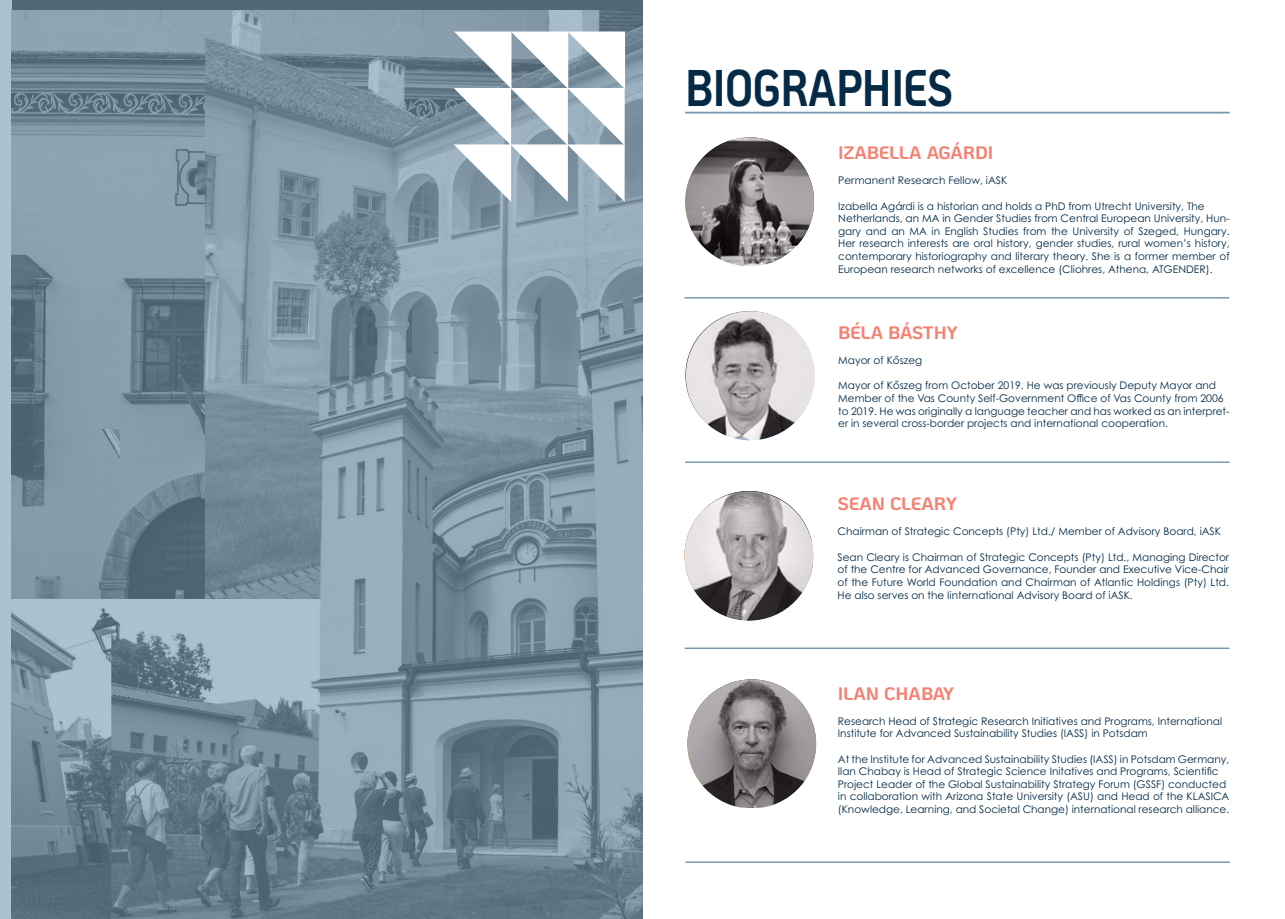
<style>
.page{position:relative;width:1285px;height:919px;background:#fff}
.page>*{position:absolute;margin:0;border:0;box-sizing:border-box;transform-origin:0 0}
.t1{font:700 51.45px "Ko Ho";letter-spacing:-.01em;color:#042a46;scale:.8 1}
.t2{font:700 18px "Ko Ho";color:#f48172}
.t3{font:10.5px/12.6px "Century Gothic Pro";color:#042a46}
</style>
<div class="page">
<svg style="left:0;top:0;width:642px;height:918px;background:#7d92a1"></svg>
<svg style="left:453px;top:32px;width:172px;height:170px"></svg>
<hr style="left:685px;top:112px;width:544px;height:1px;background:#749ab2">
<img style="left:685px;top:137px;width:129px;height:129px">
<hr style="left:684px;top:297px;width:544px;height:1px;background:#749ab2">
<hr style="left:685px;top:461px;width:544px;height:2px;background:#749ab2">
<hr style="left:684px;top:647px;width:545px;height:2px;background:#749ab2">
<hr style="left:685px;top:861px;width:544px;height:1px;background:#749ab2">
<img style="left:685px;top:311px;width:129px;height:129px">
<img style="left:684px;top:491px;width:129px;height:129px;border-radius:64px">
<img style="left:687px;top:679px;width:129px;height:128px">
<p class="t1" style="left:685px;top:45px;width:336px">BIOGRAPHIES</p>
<p class="t2" style="left:838px;top:138px;width:157px">IZABELLA AGÁRDI</p>
<p class="t3" style="left:838px;top:174px;width:170px">Permanent Research Fellow, iASK</p>
<p class="t3" style="left:838px;top:199px;width:368px">Izabella Agárdi is a historian and holds a PhD from Utrecht University, The</p>
<p class="t3" style="left:838px;top:212px;width:393px;text-align:justify">Netherlands, an MA in Gender Studies from Central European University, Hun&shy;gary and an MA in English Studies from the University of Szeged, Hungary.<br>Her research interests are oral history, gender studies, rural women’s history, contemporary historiography and literary theory. She is a former member of European research networks of excellence (Cliohres, Athena, ATGENDER).</p>
<p class="t2" style="left:838px;top:317px;width:121px">BÉLA BÁSTHY</p>
<p class="t3" style="left:838px;top:354px;width:85px">Mayor of Kőszeg</p>
<p class="t3" style="left:838px;top:379px;width:379px">Mayor of Kőszeg from October 2019. He was previously Deputy Mayor and</p>
<p class="t3" style="left:838px;top:392px;width:387px">Member of the Vas County Self-Government Office of Vas County from 2006</p>
<p class="t3" style="left:838px;top:404px;width:393px">to 2019. He was originally a language teacher and has worked as an interpret&shy;er in several cross-border projects and international cooperation.</p>
<p class="t2" style="left:837px;top:489px;width:121px">SEAN CLEARY</p>
<p class="t3" style="left:837px;top:525px;width:385px">Chairman of Strategic Concepts (Pty) Ltd./ Member of Advisory Board, iASK</p>
<p class="t3" style="left:837px;top:550px;width:393px;text-align:justify">Sean Cleary is Chairman of Strategic Concepts (Pty) Ltd., Managing Director of the Centre for Advanced Governance, Founder and Executive Vice-Chair of the Future World Foundation and Chairman of Atlantic Holdings (Pty) Ltd.<br>He also serves on the Iinternational Advisory Board of iASK.</p>
<p class="t2" style="left:837px;top:678px;width:118px">ILAN CHABAY</p>
<p class="t3" style="left:837px;top:714px;width:386px">Research Head of Strategic Research Initiatives and Programs, International</p>
<p class="t3" style="left:837px;top:727px;width:311px">Institute for Advanced Sustainability Studies (IASS) in Potsdam</p>
<p class="t3" style="left:837px;top:752px;width:393px">At the Institute for Advanced Sustainability Studies (IASS) in Potsdam Germany,<br>Ilan Chabay is Head of Strategic Science Initatives and Programs, Scientific</p>
<p class="t3" style="left:837px;top:777px;width:390px">Project Leader of the Global Sustainability Strategy Forum (GSSF) conducted</p>
<p class="t3" style="left:837px;top:790px;width:393px">in collaboration with Arizona State University (ASU) and Head of the KLASICA (Knowledge, Learning, and Societal Change) international research alliance.</p>
</div>
